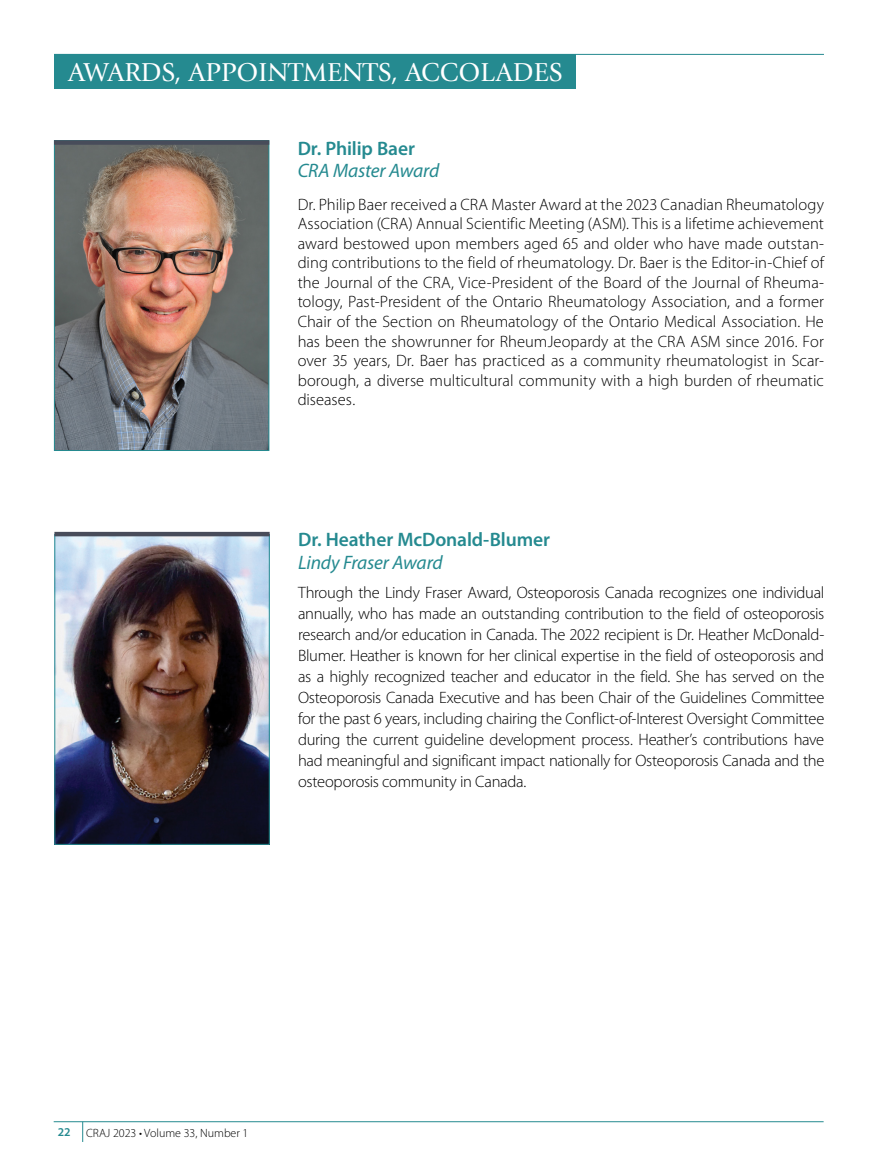
<style>
.page{position:relative;width:878px;height:1175px;background:#fff}
.page>*{position:absolute;margin:0;border:0;box-sizing:border-box;transform-origin:0 0}
.t1{font:27px "Giovanni Std";color:#fff}
.t2{font:600 19.5px "Myriad Pro";letter-spacing:-.005em;color:#258a90}
.t3{font:italic 19.5px "Myriad Pro";letter-spacing:-.015em;color:#258a90}
.t4{font:300 16.5px/19.5px "Myriad Pro";letter-spacing:-.005em;color:#000;text-align:justify}
.t5{font:300 12px "Myriad Pro";color:#000}
.t6{font:600 12px "Myriad Pro";color:#258a90}
</style>
<div class="page">
<hr style="left:54px;top:54px;width:770px;height:1px;background:#258a90">
<div style="left:54px;top:54px;width:521px;height:35px;background:#258a90"></div>
<hr style="left:54px;top:1121px;width:769px;height:1px;background:#258a90">
<svg style="left:82px;top:1121px;width:1px;height:21px"></svg>
<img style="left:56px;top:536px;width:212px;height:306px">
<div style="left:54px;top:534px;width:216px;height:310px;border:1px solid #258a90"></div>
<img style="left:56px;top:145px;width:211px;height:304px">
<div style="left:54px;top:140px;width:215px;height:311px;border:1px solid #258a90"></div>
<div style="left:54px;top:140px;width:215px;height:5px;background:#484c5a"></div>
<hr style="left:54px;top:532px;width:216px;height:4px;background:#484c5a">
<h1 class="t1" style="left:68px;top:57px;width:496px">AWARDS, APPOINTMENTS, ACCOLADES</h1>
<p class="t2" style="left:298px;top:137px;width:119px">Dr. Philip Baer</p>
<p class="t3" style="left:298px;top:160px;width:143px">CRA Master Award</p>
<p class="t4" style="left:298px;top:195px;width:528px">Dr. Philip Baer received a CRA Master Award at the 2023 Canadian Rheumatology Association (CRA) Annual Scientific Meeting (ASM). This is a lifetime achievement award bestowed upon members aged 65 and older who have made outstan&shy;ding contributions to the field of rheumatology. Dr. Baer is the Editor-in-Chief of the Journal of the CRA, Vice-President of the Board of the Journal of Rheuma&shy;tology, Past-President of the Ontario Rheumatology Association, and a former Chair of the Section on Rheumatology of the Ontario Medical Association. He has been the showrunner for RheumJeopardy at the CRA ASM since 2016. For over 35 years, Dr. Baer has practiced as a community rheumatologist in Scar&shy;borough, a diverse multicultural community with a high burden of rheumatic diseases.</p>
<p class="t2" style="left:298px;top:529px;width:253px">Dr. Heather McDonald-Blumer</p>
<p class="t3" style="left:298px;top:552px;width:146px">Lindy Fraser Award</p>
<p class="t4" style="left:298px;top:582px;width:528px;line-height:21px">Through the Lindy Fraser Award, Osteoporosis Canada recognizes one individual annually, who has made an outstanding contribution to the field of osteoporosis research and/or education in Canada. The 2022 recipient is Dr. Heather McDonald-Blumer. Heather is known for her clinical expertise in the field of osteoporosis and as a highly recognized teacher and educator in the field. She has served on the Osteoporosis Canada Executive and has been Chair of the Guidelines Committee for the past 6 years, including chairing the Conflict-of-Interest Oversight Committee during the current guideline development process. Heather’s contributions have had meaningful and significant impact nationally for Osteoporosis Canada and the osteoporosis community in Canada.</p>
<p class="t6" style="left:58px;top:1125px;width:14px">22</p>
<p class="t5" style="left:86px;top:1126px;width:164px">CRAJ 2023 • Volume 33, Number 1</p>
</div>
